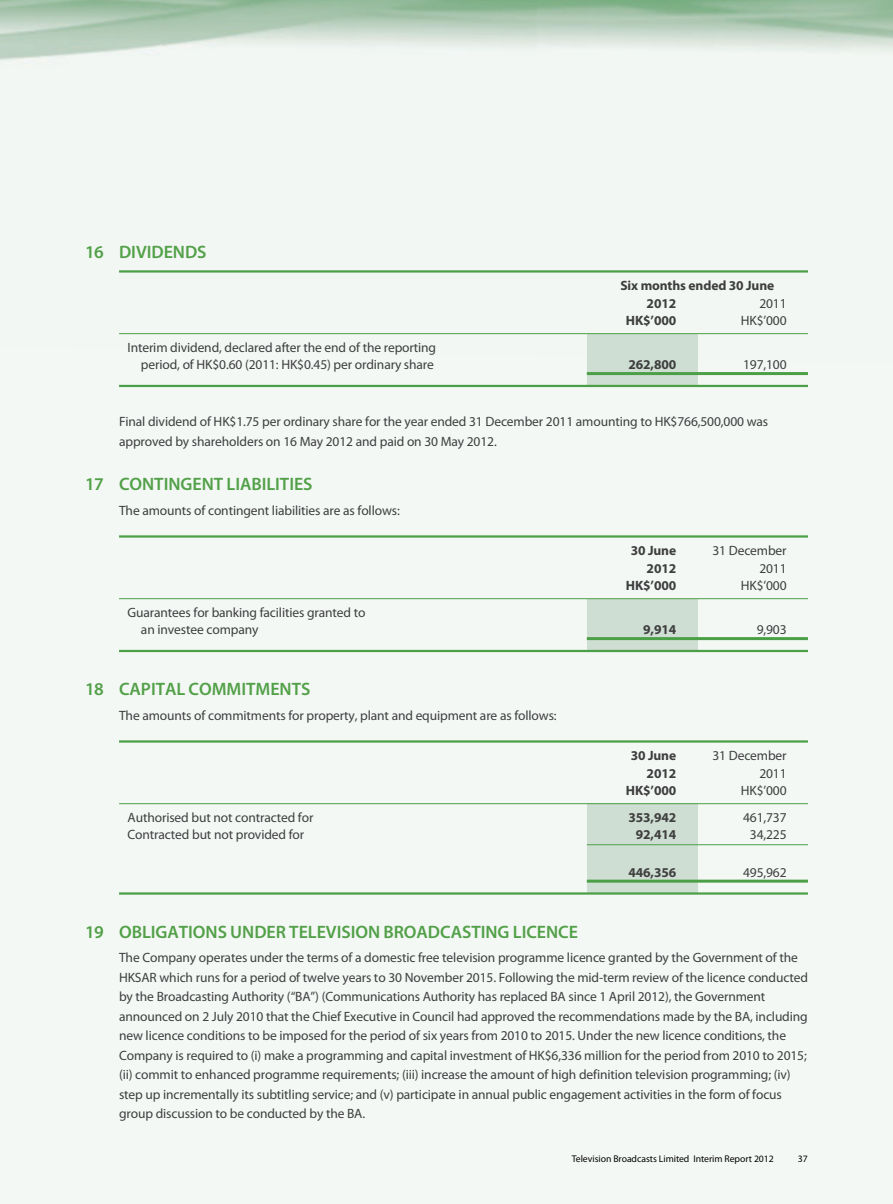
<style>
.page{position:relative;width:893px;height:1204px;background:#fff}
.page>*{position:absolute;margin:0;border:0;box-sizing:border-box;transform-origin:0 0}
.t1{font:600 18px "Myriad Pro";letter-spacing:-.005em;color:#52a048}
.t2{font:13.5px/19.5px "Myriad Pro";letter-spacing:-.01em;color:#3e3e3f}
.t3{font:700 13.5px/17.2px "Myriad Pro";letter-spacing:-.01em;color:#3e3e3f}
.t4{font:9.75px "Myriad Pro";letter-spacing:-.005em;color:#030303}
</style>
<div class="page">
<div style="left:0;top:0;width:893px;height:1203px;background:#f4f8f5"></div>
<hr style="left:119px;top:270px;width:689px;height:2px;background:#4b9f46">
<div style="left:587px;top:334px;width:110px;height:53px;background:#cfded2"></div>
<hr style="left:119px;top:333px;width:689px;height:1px;background:#4b9f46">
<hr style="left:587px;top:372px;width:221px;height:3px;background:#4b9f46">
<hr style="left:119px;top:385px;width:689px;height:2px;background:#4b9f46">
<hr style="left:119px;top:535px;width:689px;height:2px;background:#4b9f46">
<div style="left:587px;top:598px;width:110px;height:53px;background:#cfded2"></div>
<hr style="left:119px;top:598px;width:689px;height:1px;background:#4b9f46">
<hr style="left:587px;top:637px;width:221px;height:3px;background:#4b9f46">
<hr style="left:119px;top:649px;width:689px;height:3px;background:#4b9f46">
<hr style="left:119px;top:740px;width:689px;height:2px;background:#4b9f46">
<div style="left:587px;top:803px;width:110px;height:91px;background:#cfded2"></div>
<hr style="left:119px;top:803px;width:689px;height:1px;background:#4b9f46">
<hr style="left:587px;top:844px;width:221px;height:1px;background:#4b9f46">
<hr style="left:587px;top:879px;width:221px;height:3px;background:#4b9f46">
<hr style="left:119px;top:892px;width:689px;height:2px;background:#4b9f46">
<h1 class="t1" style="left:85px;top:245px;width:123px">16 DIVIDENDS</h1>
<p class="t2" style="left:128px;top:340px;width:310px;line-height:17.2px;text-align:right">Interim dividend, declared after the end of the reporting period, of HK$0.60 (2011: HK$0.45) per ordinary share</p>
<p class="t3" style="left:647px;top:278px;width:129px;text-indent:-26px">Six months ended 30 June<br>2012</p>
<p class="t2" style="left:759px;top:295px;width:29px">2011</p>
<p class="t3" style="left:626px;top:313px;width:52px">HK$’000</p>
<p class="t2" style="left:741px;top:312px;width:47px">HK$’000</p>
<p class="t3" style="left:628px;top:357px;width:49px">262,800</p>
<p class="t2" style="left:743px;top:356px;width:45px">197,100</p>
<p class="t2" style="left:119px;top:413px;width:651px">Final dividend of HK$1.75 per ordinary share for the year ended 31 December 2011 amounting to HK$766,500,000 was approved by shareholders on 16 May 2012 and paid on 30 May 2012.</p>
<h1 class="t1" style="left:85px;top:477px;width:229px">17 CONTINGENT LIABILITIES</h1>
<p class="t2" style="left:119px;top:502px;width:282px">The amounts of contingent liabilities are as follows:</p>
<p class="t3" style="left:631px;top:543px;width:47px">30 June</p>
<p class="t2" style="left:712px;top:542px;width:76px">31 December</p>
<p class="t3" style="left:647px;top:561px;width:31px">2012</p>
<p class="t2" style="left:759px;top:559px;width:29px">2011</p>
<p class="t3" style="left:626px;top:578px;width:52px">HK$’000</p>
<p class="t2" style="left:741px;top:577px;width:47px">HK$’000</p>
<p class="t2" style="left:141px;top:605px;width:226px;line-height:17.2px;text-indent:-13px">Guarantees for banking facilities granted to an investee company</p>
<p class="t3" style="left:643px;top:622px;width:34px">9,914</p>
<p class="t2" style="left:757px;top:621px;width:32px">9,903</p>
<h1 class="t1" style="left:85px;top:682px;width:227px">18 CAPITAL COMMITMENTS</h1>
<p class="t2" style="left:119px;top:707px;width:439px">The amounts of commitments for property, plant and equipment are as follows:</p>
<p class="t3" style="left:631px;top:748px;width:47px">30 June</p>
<p class="t2" style="left:712px;top:747px;width:76px">31 December</p>
<p class="t3" style="left:647px;top:765px;width:31px">2012</p>
<p class="t2" style="left:759px;top:764px;width:29px">2011</p>
<p class="t3" style="left:626px;top:783px;width:52px">HK$’000</p>
<p class="t2" style="left:741px;top:782px;width:47px">HK$’000</p>
<p class="t2" style="left:128px;top:809px;width:187px">Authorised but not contracted for</p>
<p class="t3" style="left:628px;top:810px;width:49px">353,942</p>
<p class="t2" style="left:743px;top:809px;width:45px">461,737</p>
<p class="t2" style="left:128px;top:826px;width:178px">Contracted but not provided for</p>
<p class="t3" style="left:636px;top:827px;width:42px">92,414</p>
<p class="t2" style="left:750px;top:826px;width:38px">34,225</p>
<p class="t3" style="left:628px;top:865px;width:49px">446,356</p>
<p class="t2" style="left:743px;top:863px;width:45px">495,962</p>
<h1 class="t1" style="left:85px;top:925px;width:494px">19 OBLIGATIONS UNDER TELEVISION BROADCASTING LICENCE</h1>
<p class="t2" style="left:119px;top:949px;width:690px">The Company operates under the terms of a domestic free television programme licence granted by the Government of the HKSAR which runs for a period of twelve years to 30 November 2015. Following the mid-term review of the licence conducted by the Broadcasting Authority (“BA”) (Communications Authority has replaced BA since 1 April 2012), the Government announced on 2 July 2010 that the Chief Executive in Council had approved the recommendations made by the BA, including new licence conditions to be imposed for the period of six years from 2010 to 2015. Under the new licence conditions, the Company is required to (i) make a programming and capital investment of HK$6,336 million for the period from 2010 to 2015; (ii) commit to enhanced programme requirements; (iii) increase the amount of high definition television programming; (iv) step up incrementally its subtitling service; and (v) participate in annual public engagement activities in the form of focus group discussion to be conducted by the BA.</p>
<p class="t4" style="left:572px;top:1154px;width:204px">Television Broadcasts Limited Interim Report 2012</p>
<p class="t4" style="left:798px;top:1154px;width:11px">37</p>
</div>
